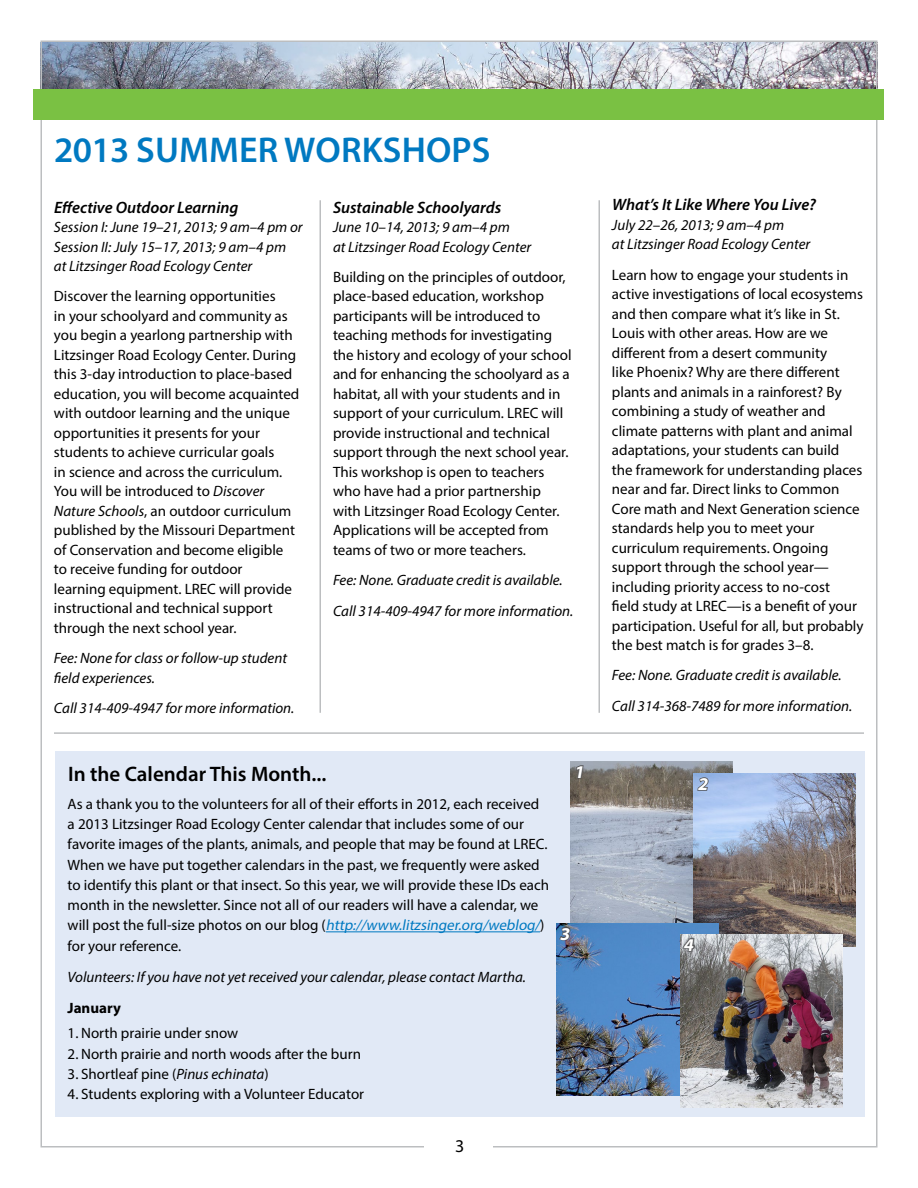
<style>
.page{position:relative;width:918px;height:1188px;background:#fff}
.page>*{position:absolute;margin:0;border:0;box-sizing:border-box;transform-origin:0 0}
.t1{font:600 36px "Myriad Pro";color:#0079c1}
.t2{font:600 21px "Myriad Pro";color:#000}
.t3{font:italic 700 18px "Myriad Pro";color:#fff}
.t4{font:18px "Myriad Pro";color:#000}
.t5{font:italic 600 16.5px "Myriad Pro";color:#000}
.t6{font:15px/19.5px "Myriad Pro";color:#000}
.t7{font:italic 15px/19.5px "Myriad Pro";color:#000}
.t8{font:700 15px "Myriad Pro";color:#000}
.s1{font-style:italic}
.s2{font-style:italic;color:#0079c1}
</style>
<div class="page">
<img style="left:43px;top:43px;width:832px;height:46px">
<div style="left:34px;top:89px;width:850px;height:31px;background:#7ac143"></div>
<div style="left:55px;top:752px;width:810px;height:365px;background:#e1e9f6"></div>
<img style="left:571px;top:761px;width:162px;height:162px">
<img style="left:693px;top:773px;width:162px;height:173px">
<img style="left:556px;top:923px;width:162px;height:173px">
<img style="left:680px;top:934px;width:162px;height:173px">
<hr style="left:326px;top:931px;width:214px;height:1px;background:#0079c1">
<svg style="left:576px;top:765px;width:8px;height:15px"></svg>
<svg style="left:696px;top:777px;width:14px;height:15px"></svg>
<svg style="left:558px;top:926px;width:14px;height:15px"></svg>
<div style="left:682px;top:936px;width:15px;height:18px;background:#000;opacity:.41"></div>
<svg style="left:682px;top:936px;width:13px;height:17px"></svg>
<hr style="left:320px;top:200px;width:1px;height:513px;background:#bcbec0">
<hr style="left:598px;top:200px;width:2px;height:513px;background:#bcbec0">
<hr style="left:54px;top:732px;width:810px;height:2px;background:#bcbec0">
<h1 class="t1" style="left:54px;top:127px;width:127px">2013 Summer</h1>
<h1 class="t1" style="left:284px;top:127px;width:122px">Wor ksho</h1>
<h1 class="t1" style="left:452px;top:127px;width:37px">ps</h1>
<p class="t5" style="left:333px;top:197px;width:170px">Sustainable Schoolyards</p>
<p class="t7" style="left:333px;top:217px;width:200px">June 10–14, 2013; 9 am–4 pm<br>at Litzsinger Road Ecology Center</p>
<p class="t6" style="left:333px;top:267px;width:240px">Building on the principles of outdoor, place-based education, workshop participants will be introduced to teaching methods for investigating the history and ecology of your school and for enhancing the schoolyard as a habitat, all with your students and in support of your curriculum. LREC will provide instructional and technical support through the next school year.<br>This workshop is open to teachers who have had a prior partnership with Litzsinger Road Ecology Center.<br>Applications will be accepted from teams of two or more teachers.</p>
<p class="t7" style="left:333px;top:565px;width:242px;line-height:30.3px">Fee: None. Graduate credit is available.<br>Call 314-409-4947 for more information.</p>
<p class="t5" style="left:54px;top:197px;width:186px">Effective Outdoor Learning</p>
<p class="t7" style="left:54px;top:217px;width:250px">Session I: June 19–21, 2013; 9 am–4 pm or<br>Session II: July 15–17, 2013; 9 am–4 pm<br>at Litzsinger Road Ecology Center</p>
<p class="t6" style="left:54px;top:286px;width:247px">Discover the learning opportunities<br>in your schoolyard and community as you begin a yearlong partnership with Litzsinger Road Ecology Center. During this 3-day introduction to place-based education, you will become acquainted with outdoor learning and the unique opportunities it presents for your students to achieve curricular goals<br>in science and across the curriculum.<br>You will be introduced to <span class="s1">Discover Nature Schools</span>, an outdoor curriculum published by the Missouri Department of Conservation and become eligible to receive funding for outdoor<br>learning equipment. LREC will provide instructional and technical support through the next school year.</p>
<p class="t7" style="left:54px;top:648px;width:235px">Fee: None for class or follow-up student field experiences.</p>
<p class="t7" style="left:54px;top:698px;width:242px">Call 314-409-4947 for more information.</p>
<h2 class="t2" style="left:68px;top:761px;width:260px">In the Calendar This Month...</h2>
<p class="t6" style="left:68px;top:793px;width:483px;line-height:20.2px">As a thank you to the volunteers for all of their efforts in 2012, each received a 2013 Litzsinger Road Ecology Center calendar that includes some of our favorite images of the plants, animals, and people that may be found at LREC.<br>When we have put together calendars in the past, we frequently were asked to identify this plant or that insect. So this year, we will provide these IDs each month in the newsletter. Since not all of our readers will have a calendar, we w i l l p o s t t h e fu l l - s i ze p h o t o s o n o u r b l o g ( <span class="s2">http://www.litzsinger.org/weblog/</span>) for your reference.</p>
<p class="t7" style="left:68px;top:967px;width:460px">Volunteers: If you have not yet received your calendar, please contact Martha.</p>
<p class="t8" style="left:68px;top:998px;width:55px">January</p>
<p class="t6" style="left:68px;top:1023px;width:172px">1. North prairie under snow</p>
<p class="t6" style="left:68px;top:1044px;width:295px">2. North prairie and north woods after the burn</p>
<p class="t6" style="left:68px;top:1064px;width:203px">3. Shortleaf pine (<span class="s1">Pinus echinata</span>)</p>
<p class="t6" style="left:68px;top:1084px;width:298px">4. Students exploring with a Volunteer Educator</p>
<p class="t3" style="left:574px;top:760px;width:15px">1</p>
<p class="t3" style="left:559px;top:922px;width:15px">3</p>
<p class="t4" style="left:455px;top:1135px;width:11px">3</p>
<p class="t5" style="left:612px;top:194px;width:206px">What’s It Like Where You Live?</p>
<p class="t7" style="left:612px;top:215px;width:200px">July 22–26, 2013; 9 am–4 pm<br>at Litzsinger Road Ecology Center</p>
<p class="t6" style="left:612px;top:265px;width:253px">Learn how to engage your students in active investigations of local ecosystems and then compare what it’s like in St.<br>Louis with other areas. How are we different from a desert community<br>like Phoenix? Why are there different plants and animals in a rainforest? By combining a study of weather and climate patterns with plant and animal adaptations, your students can build the framework for understanding places near and far. Direct links to Common Core math and Next Generation science standards help you to meet your curriculum requirements. Ongoing support through the school year— including priority access to no-cost<br>field study at LREC—is a benefit of your participation. Useful for all, but probably the best match is for grades 3–8.</p>
<p class="t7" style="left:612px;top:660px;width:242px;line-height:30.3px">Fee: None. Graduate credit is available.<br>Call 314-368-7489 for more information.</p>
<p class="t3" style="left:697px;top:772px;width:15px">2</p>
<p class="t3" style="left:683px;top:933px;width:15px">4</p>
</div>
